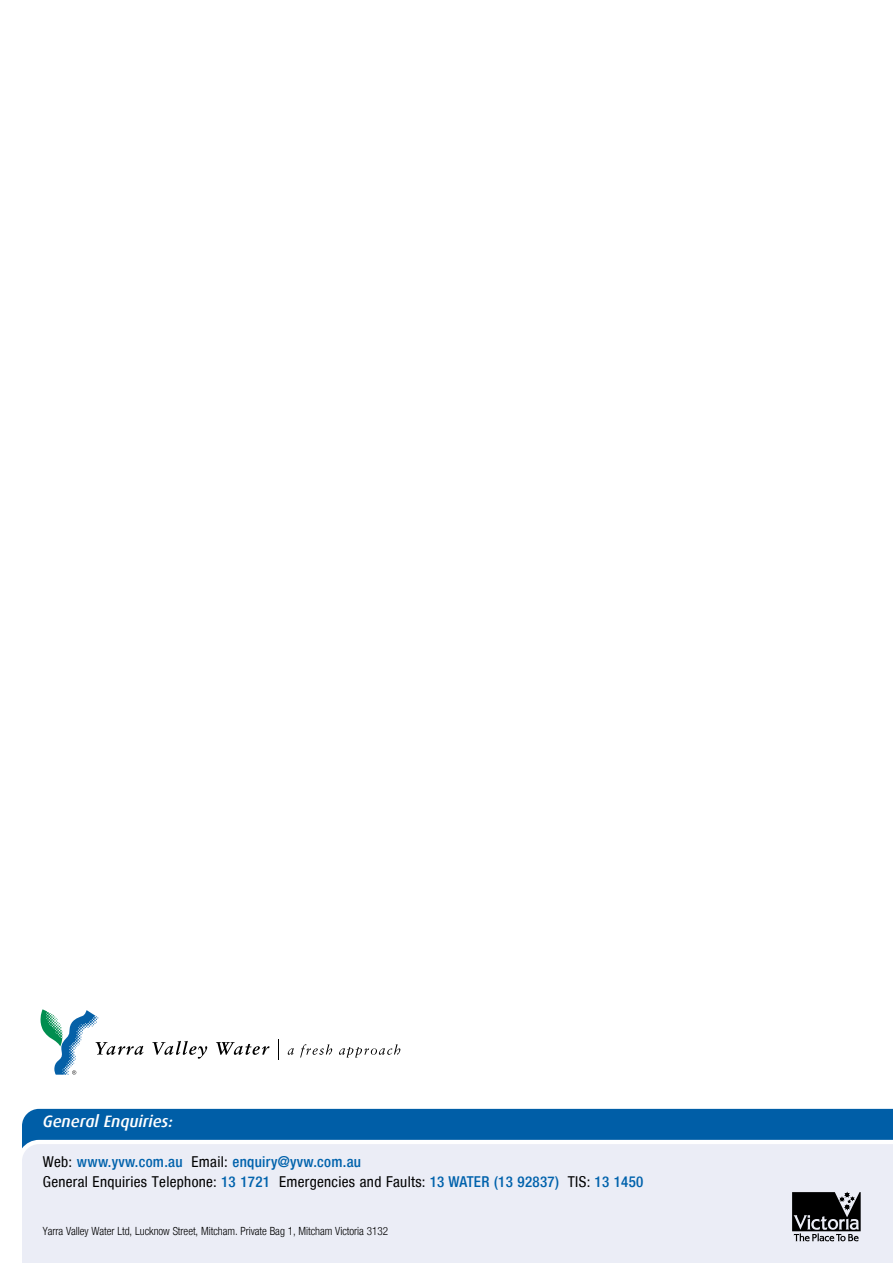
<style>
.page{position:relative;width:893px;height:1263px;background:#fff}
.page>*{position:absolute;margin:0;border:0;box-sizing:border-box;transform-origin:0 0}
.t1{font:italic 500 16.5px "Dax";color:#fff}
.t2{font:condensed 15px/20.1px "Helvetica Neue LT";letter-spacing:.02em;color:#000}
.t3{font:300 condensed 11.25px "Helvetica Neue LT";letter-spacing:-.005em;color:#000}
.s1{font-weight:500;color:#0062ac}
</style>
<div class="page">
<div style="left:22px;top:1148px;width:871px;height:115px;background:#ebedf6"></div>
<svg style="left:22px;top:1109px;width:871px;height:39px;background:#337db8"></svg>
<svg style="left:793px;top:1192px;width:68px;height:49px;background:#4c4d50"></svg>
<svg style="left:288px;top:1048px;width:6px;height:7px"></svg>
<svg style="left:300px;top:1044px;width:32px;height:14px"></svg>
<svg style="left:339px;top:1044px;width:61px;height:14px"></svg>
<svg style="left:152px;top:1041px;width:55px;height:18px"></svg>
<svg style="left:216px;top:1042px;width:53px;height:13px"></svg>
<svg style="left:278px;top:1040px;width:1px;height:20px"></svg>
<svg style="left:41px;top:1009px;width:103px;height:66px"></svg>
<p class="t1" style="left:43px;top:1112px;width:132px">General Enquiries:</p>
<p class="t2" style="left:43px;top:1151px;width:602px">Web: <span class="s1">www.yvw.com.au</span> Email: <span class="s1">enquiry@yvw.com.au<br></span>General Enquiries Telephone: <span class="s1">13 1721</span> Emergencies and Faults: <span class="s1">13 WATER (13 92837)</span> TIS: <span class="s1">13 1450</span></p>
<p class="t3" style="left:43px;top:1224px;width:347px">Yarra Valley Water Ltd, Lucknow Street, Mitcham. Private Bag 1, Mitcham Victoria 3132</p>
</div>
